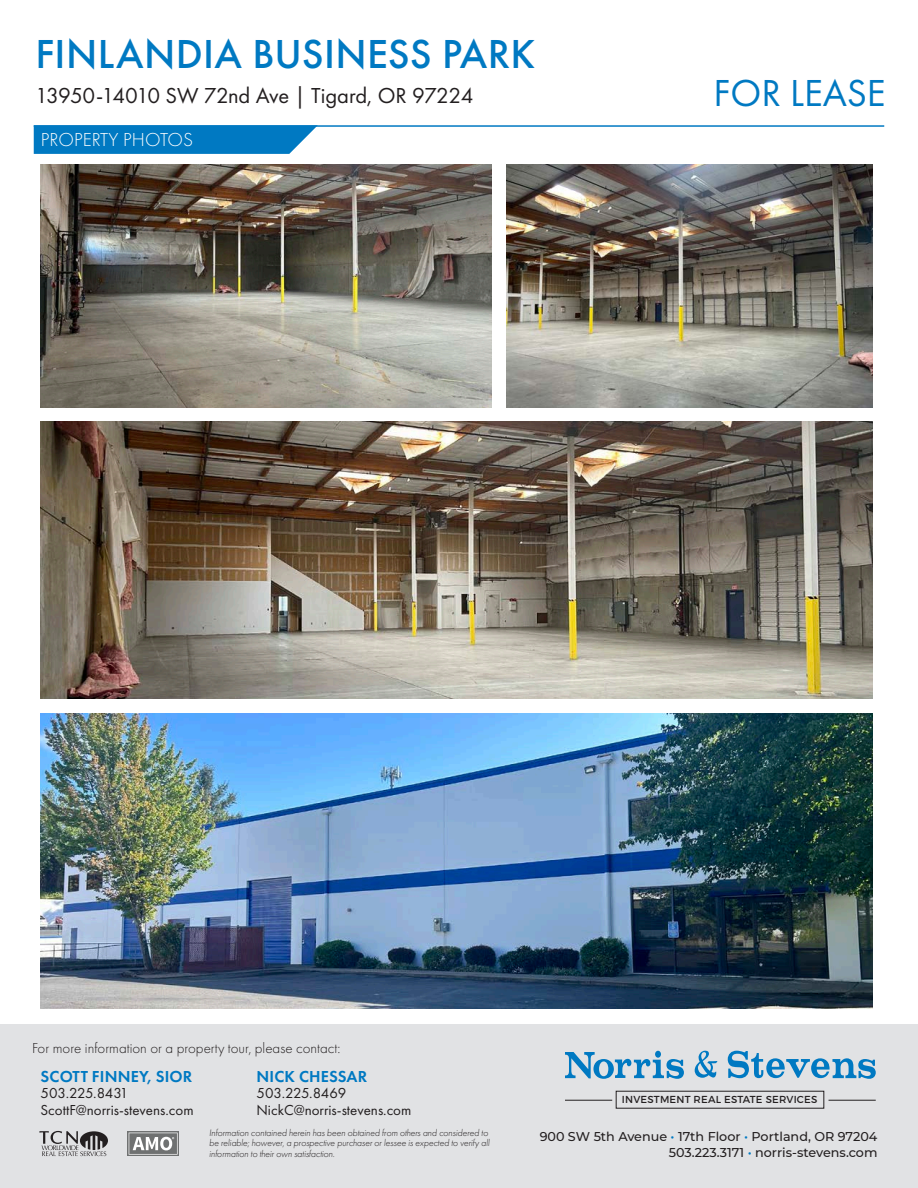
<style>
.page{position:relative;width:918px;height:1188px;background:#fff}
.page>*{position:absolute;margin:0;border:0;box-sizing:border-box;transform-origin:0 0}
.t1{font:500 42px "Futura PT";letter-spacing:.01em;color:#0079c2}
.t2{font:39px "Futura PT";color:#0079c2}
.t3{font:22.5px "Futura PT";letter-spacing:-.02em;color:#231f20}
.t4{font:300 19.5px "Futura PT";color:#fff}
.t5{font:600 16.5px "Futura PT";letter-spacing:.01em;color:#0079c2}
.t6{font:15px/16.5px "Futura PT";color:#231f20}
.t7{font:300 15px "Futura PT";color:#231f20}
.t8{font:500 12.75px/16.5px "Montserrat";color:#231f20;text-align:right}
.t9{font:10.2px "Montserrat";letter-spacing:.02em;color:#231f20}
.t10{font:italic 300 9.75px/10.5px "Futura PT";letter-spacing:-.01em;color:#231f20}
.s1{color:#0079c2}
</style>
<div class="page">
<hr style="left:34px;top:125px;width:850px;height:2px;background:#0079c2">
<svg style="left:34px;top:125px;width:284px;height:29px"></svg>
<div style="left:0;top:1024px;width:918px;height:164px;background:#e1e2e4"></div>
<svg style="left:39px;top:1131px;width:69px;height:25px"></svg>
<div style="left:127px;top:1131px;width:52px;height:25px;background:#abadad"></div>
<svg style="left:129px;top:1133px;width:49px;height:22px"></svg>
<svg style="left:565px;top:1051px;width:119px;height:28px"></svg>
<svg style="left:728px;top:1051px;width:148px;height:28px"></svg>
<svg style="left:695px;top:1051px;width:22px;height:27px"></svg>
<div style="left:616px;top:1091px;width:208px;height:17px;border:1px solid #231f20"></div>
<hr style="left:565px;top:1100px;width:47px;height:1px;background:#231f20">
<hr style="left:829px;top:1100px;width:47px;height:1px;background:#231f20">
<img style="left:41px;top:164px;width:450px;height:243px">
<img style="left:507px;top:164px;width:366px;height:243px">
<img style="left:41px;top:421px;width:832px;height:278px">
<img style="left:41px;top:714px;width:832px;height:295px">
<h1 class="t1" style="left:35px;top:29px;width:501px">FINLANDIA BUSINESS PARK</h1>
<h3 class="t3" style="left:35px;top:82px;width:440px">13950-14010 SW 72nd Ave | Tigard, OR 97224</h3>
<h3 class="t4" style="left:41px;top:128px;width:154px">PROPERTY PHOTOS</h3>
<h2 class="t2" style="left:714px;top:70px;width:174px">FOR LEASE</h2>
<h3 class="t7" style="left:32px;top:1040px;width:310px">For more information or a property tour, please contact:</h3>
<h3 class="t5" style="left:41px;top:1066px;width:153px">SCOTT FINNEY, SIOR</h3>
<h3 class="t6" style="left:40px;top:1085px;width:155px">503.225.8431<br>ScottF@norris-stevens.com</h3>
<h3 class="t5" style="left:257px;top:1066px;width:112px">NICK CHESSAR</h3>
<h3 class="t6" style="left:256px;top:1085px;width:156px">503.225.8469<br>NickC@norris-stevens.com</h3>
<p class="t9" style="left:622px;top:1094px;width:197px">INVESTMENT REAL ESTATE SERVICES</p>
<p class="t10" style="left:209px;top:1127px;width:282px">Information contained herein has been obtained from others and considered to be reliable; however, a prospective purchaser or lessee is expected to verify all information to their own satisfaction.</p>
<h3 class="t8" style="left:540px;top:1127px;width:339px">900 SW 5th Avenue <span class="s1">•</span> 17th Floor <span class="s1">•</span> Portland, OR 97204<br>503.223.3171 <span class="s1">•</span> norris-stevens.com</h3>
</div>
